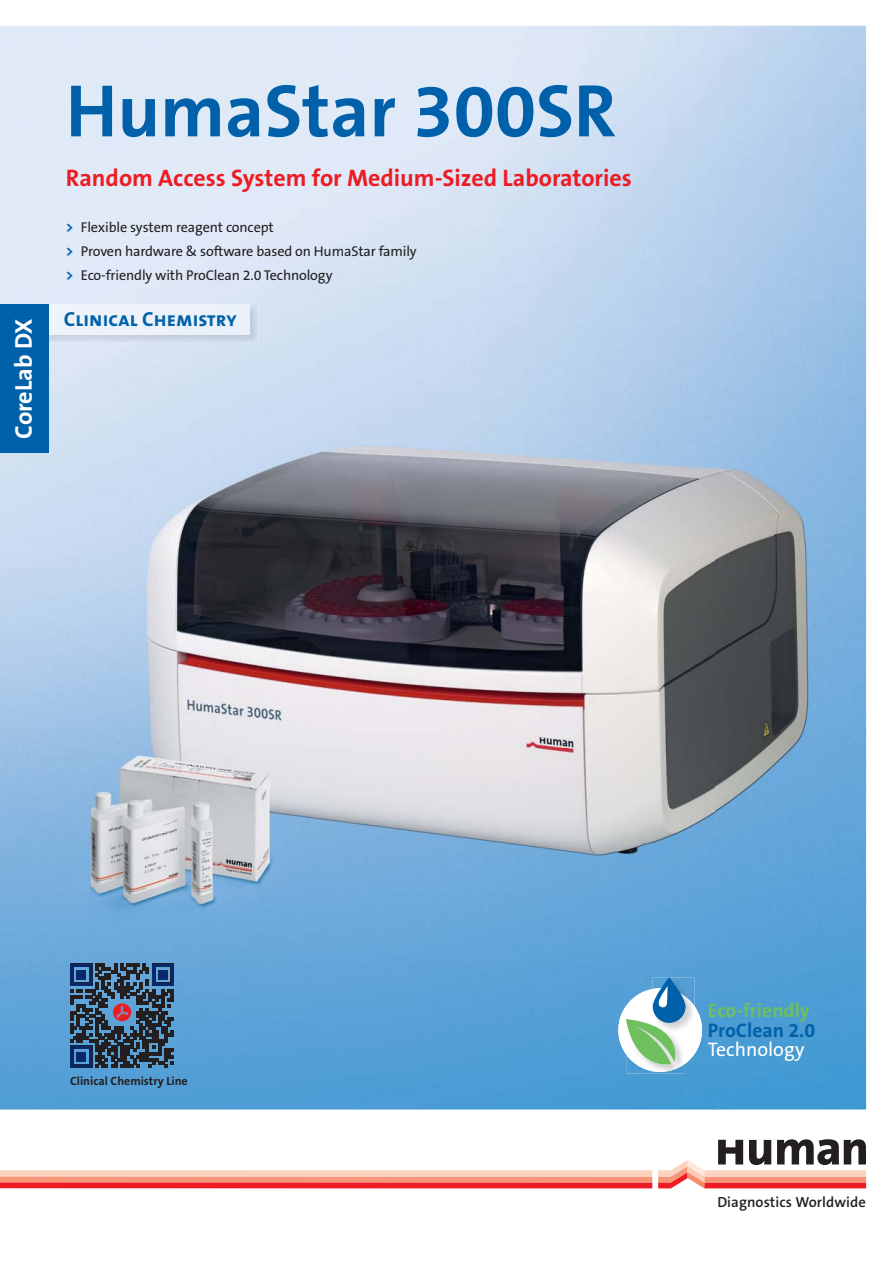
<style>
.page{position:relative;width:893px;height:1263px;background:#fff}
.page>*{position:absolute;margin:0;border:0;box-sizing:border-box;transform-origin:0 0}
.t1{font:700 75px "The Sans B7";color:#0061aa}
.t2{font:700 24.3px "The Sans B7";color:#fff}
.t3{font:700 24px "The Sans B7";color:#ed1c24}
.t4{font:20.4px "The Sans Bold Caps";color:#0061aa}
.t5{font:700 19.8px/19.5px "The Sans B7";color:#6ebf5d}
.t6{font:600 14.7px "The Sans B6";letter-spacing:.005em;color:#231f20}
.t7{font:14.25px/24px "The Sans B5 Plain";letter-spacing:-.01em;color:#231f20}
.t8{font:700 12px "The Sans B7";color:#231f20}
.s1{font-family:"The Sans B7";font-weight:700;color:#0061aa}
.s2{color:#0061aa}
.s3{font-family:"The Sans B5 Plain";font-weight:400;color:#fff}
</style>
<div class="page">
<img style="left:0;top:26px;width:866px;height:1084px">
<svg style="left:0;top:1139px;width:866px;height:49px"></svg>
<img style="left:49px;top:304px;width:209px;height:39px">
<div style="left:49px;top:304px;width:201px;height:30px;background:#edf2fa"></div>
<div style="left:0;top:304px;width:49px;height:149px;background:#0061aa"></div>
<svg style="left:70px;top:964px;width:104px;height:104px"></svg>
<div style="left:618px;top:988px;width:84px;height:84px;background:#fff;border-radius:50%"></div>
<img style="left:626px;top:1072px;width:58px;height:1px">
<img style="left:626px;top:1065px;width:58px;height:7px">
<img style="left:652px;top:977px;width:42px;height:11px">
<img style="left:652px;top:988px;width:42px;height:38px">
<img style="left:682px;top:1019px;width:2px;height:8px">
<svg style="left:626px;top:1019px;width:56px;height:50px"></svg>
<svg style="left:653px;top:977px;width:32px;height:46px"></svg>
<svg style="left:658px;top:986px;width:10px;height:22px"></svg>
<p class="t2" style="left:13px;top:439px;width:121px;rotate:-90deg">CoreLab DX</p>
<p class="t1" style="left:66px;top:78px;width:552px">HumaStar 300SR</p>
<p class="t3" style="left:66px;top:167px;width:567px">Random Access System for Medium-Sized Laboratories</p>
<p class="t7" style="left:66px;top:216px;width:352px"><span class="s1">&gt;</span> Flexible system reagent concept<br><span class="s1">&gt;</span> Proven hardware &amp; software based on HumaStar family <span class="s1">&gt;</span> Eco-friendly with ProClean 2.0 Technology</p>
<p class="t4" style="left:64px;top:307px;width:174px">Clinical Chemistry</p>
<p class="t8" style="left:70px;top:1076px;width:119px">Clinical Chemistry Line</p>
<p class="t5" style="left:708px;top:1002px;width:109px">Eco-friendly<br><span class="s2">ProClean 2.0<br></span><span class="s3">Technology</span></p>
<p class="t6" style="left:717px;top:1195px;width:150px">Diagnostics Worldwide</p>
</div>
